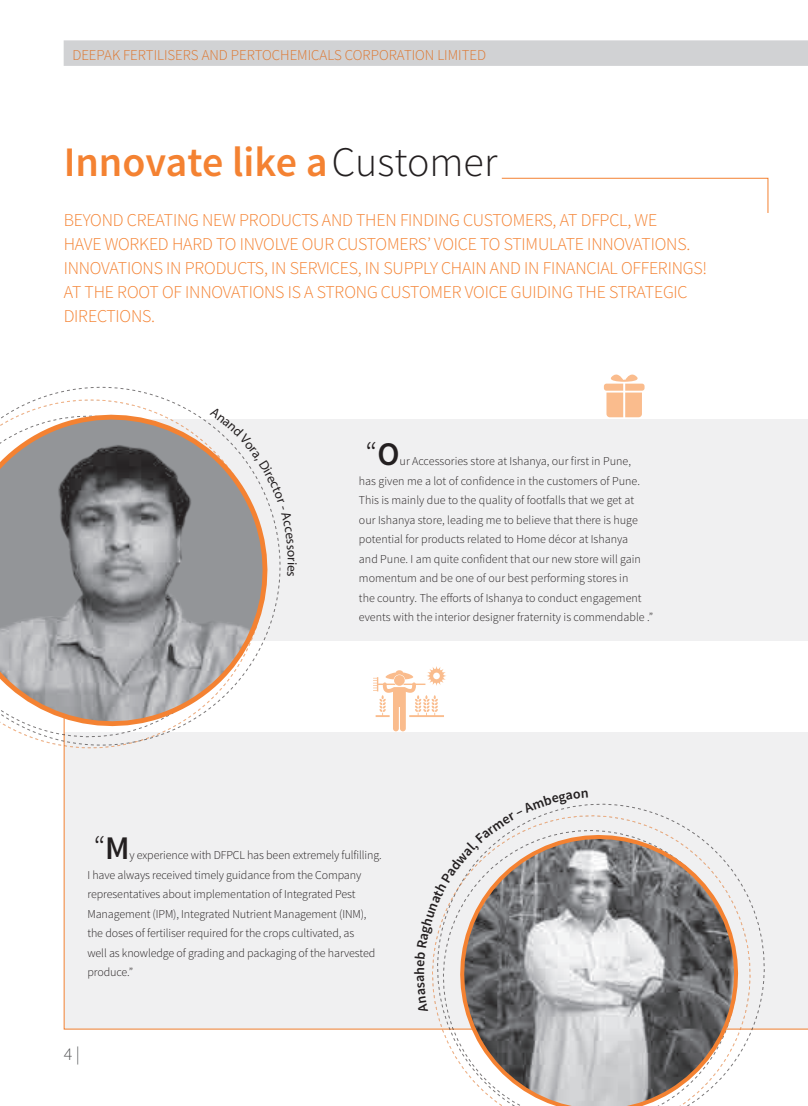
<style>
.page{position:relative;width:808px;height:1106px;background:#fff}
.page>*{position:absolute;margin:0;border:0;box-sizing:border-box;transform-origin:0 0}
.t1{font:600 42px "Source Sans Pro";color:#f48232}
.t2{font:300 33px "Source Sans Pro";color:#231f20}
.t3{font:300 18px/24px "Source Sans Pro";letter-spacing:-.01em;color:#f48232}
.t4{font:300 18px "Source Sans Pro";color:#57585a}
.t5{font:300 15px "Source Sans Pro";color:#de762e}
.t6{font:13.35px "Myriad Pro";color:#231f20}
.t7{font:300 12px/19.5px "Source Sans Pro";letter-spacing:-.01em;color:#231f20}
.s1{font-weight:300;color:#231f20}
.s2{font-weight:600}
</style>
<div class="page">
<div style="left:82px;top:419px;width:726px;height:221px;background:#ededee"></div>
<div style="left:64px;top:731px;width:744px;height:298px;background:#ededee"></div>
<svg style="left:697px;top:640px;width:111px;height:389px"></svg>
<div style="left:64px;top:40px;width:744px;height:26px;background:#d1d2d4"></div>
<svg style="left:63px;top:640px;width:547px;height:389px"></svg>
<svg style="left:501px;top:177px;width:268px;height:36px"></svg>
<svg style="left:373px;top:666px;width:73px;height:65px"></svg>
<svg style="left:604px;top:374px;width:40px;height:43px"></svg>
<svg style="left:413px;top:784px;width:371px;height:321px"></svg>
<svg style="left:0;top:386px;width:302px;height:383px"></svg>
<p class="t5" style="left:72px;top:45px;width:415px">DEEPAK FERTILISERS AND PERTOCHEMICALS CORPORATION LIMITED</p>
<h1 class="t1" style="left:64px;top:136px;width:435px">Innovate like a<span class="s1">Customer</span></h1>
<p class="t3" style="left:64px;top:208px;width:645px">BEYOND CREATING NEW PRODUCTS AND THEN FINDING CUSTOMERS, AT DFPCL, WE<br>HAVE WORKED HARD TO INVOLVE OUR CUSTOMERS’ VOICE TO STIMULATE INNOVATIONS.<br>INNOVATIONS IN PRODUCTS, IN SERVICES, IN SUPPLY CHAIN AND IN FINANCIAL OFFERINGS!<br>AT THE ROOT OF INNOVATIONS IS A STRONG CUSTOMER VOICE GUIDING THE STRATEGIC DIRECTIONS.</p>
<p class="t6" style="left:300px;top:557px;width:6px;rotate:90deg">r</p>
<h2 class="t2" style="left:365px;top:434px;width:36px">“<span class="s2">O</span></h2>
<p class="t7" style="left:359px;top:451px;width:296px;text-indent:41px">ur Accessories store at Ishanya, our first in Pune,<br>has given me a lot of confidence in the customers of Pune.<br>This is mainly due to the quality of footfalls that we get at our Ishanya store, leading me to believe that there is huge potential for products related to Home décor at Ishanya<br>and Pune. I am quite confident that our new store will gain momentum and be one of our best performing stores in<br>the country. The efforts of Ishanya to conduct engagement events with the interior designer fraternity is commendable .”</p>
<h2 class="t2" style="left:94px;top:828px;width:38px">“<span class="s2">M</span></h2>
<p class="t7" style="left:87px;top:845px;width:296px;text-indent:42px">y experience with DFPCL has been extremely fulfilling.<br>I have always received timely guidance from the Company representatives about implementation of Integrated Pest Management (IPM), Integrated Nutrient Management (INM), the doses of fertiliser required for the crops cultivated, as<br>well as knowledge of grading and packaging of the harvested produce.”</p>
<h3 class="t4" style="left:64px;top:1043px;width:18px">4 |</h3>
</div>
